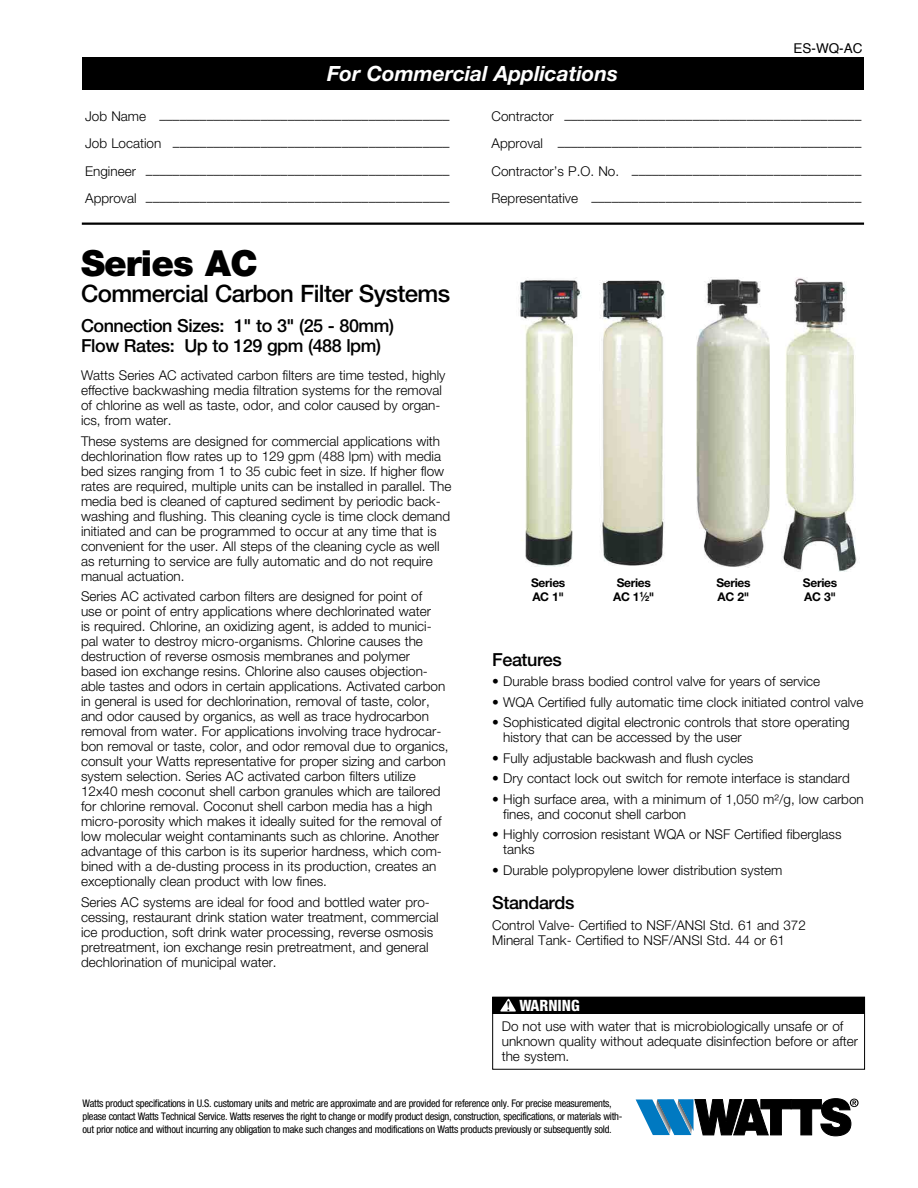
<style>
.page{position:relative;width:918px;height:1188px;background:#fff}
.page>*{position:absolute;margin:0;border:0;box-sizing:border-box;transform-origin:0 0}
.t1{font:900 36px "Helvetica Neue LT Std";letter-spacing:-.025em;color:#000}
.t2{font:500 24px "Helvetica Neue LT Std";letter-spacing:-.025em;color:#000}
.t3{font:italic 700 21px "Helvetica Neue LT Std";color:#fff}
.t4{font:500 18px/19.5px "Helvetica Neue LT Std";letter-spacing:-.025em;color:#000}
.t5{font:800 condensed 15.6px "Helvetica Neue LT Std";color:#fff}
.t6{font:300 13.5px/15px "Helvetica Neue LT Std";color:#000}
.t7{font:13.5px "Helvetica";color:#000}
.t8{font:700 12px/13.5px "Helvetica Neue LT Std";letter-spacing:-.025em;color:#000}
.t9{font:condensed 10.5px/13.2px "Helvetica Neue LT Std";letter-spacing:-.025em;color:#000}
.s1{font-size:7.5px}
.s2{font-family:"Minion Pro Semibold Subh";font-weight:400;font-stretch:normal;font-size:14.55px;color:#000}
</style>
<div class="page">
<img style="left:520px;top:277px;width:62px;height:290px">
<img style="left:696px;top:279px;width:74px;height:288px">
<img style="left:781px;top:278px;width:76px;height:293px">
<img style="left:600px;top:280px;width:65px;height:286px">
<div style="left:82px;top:57px;width:781px;height:32px;background:#000"></div>
<hr style="left:82px;top:223px;width:782px;height:2px;background:#000">
<div style="left:492px;top:997px;width:373px;height:17px;background:#000"></div>
<svg style="left:500px;top:999px;width:16px;height:13px"></svg>
<div style="left:492px;top:997px;width:373px;height:73px;border:1px solid #000"></div>
<svg style="left:636px;top:1098px;width:223px;height:38px"></svg>
<h3 class="t3" style="left:327px;top:60px;width:292px">For Commercial Applications</h3>
<p class="t7" style="left:794px;top:37px;width:70px">ES-WQ-AC</p>
<p class="t6" style="left:85px;top:112px;width:366px">Job Name –––––––––––––––––––––––––––––––––––––––––––</p>
<p class="t6" style="left:492px;top:112px;width:371px">Contractor ––––––––––––––––––––––––––––––––––––––––––––</p>
<p class="t6" style="left:85px;top:139px;width:366px">Job Location –––––––––––––––––––––––––––––––––––––––––</p>
<p class="t6" style="left:492px;top:139px;width:371px">Approval –––––––––––––––––––––––––––––––––––––––––––––</p>
<p class="t6" style="left:85px;top:166px;width:366px">Engineer –––––––––––––––––––––––––––––––––––––––––––––</p>
<p class="t6" style="left:492px;top:166px;width:371px">Contractor’s P.O. No. ––––––––––––––––––––––––––––––––––</p>
<p class="t6" style="left:85px;top:193px;width:366px">Approval –––––––––––––––––––––––––––––––––––––––––––––</p>
<p class="t6" style="left:492px;top:193px;width:371px">Representative ––––––––––––––––––––––––––––––––––––––––</p>
<h1 class="t1" style="left:81px;top:242px;width:178px">Series AC</h1>
<h2 class="t2" style="left:81px;top:279px;width:371px">Commercial Carbon Filter Systems</h2>
<h3 class="t4" style="left:81px;top:316px;width:315px">Connection Sizes: 1" to 3" (25 - 80mm)<br>Flow Rates: Up to 129 gpm (488 lpm)</h3>
<p class="t6" style="left:81px;top:368px;width:366px">Watts Series AC activated carbon filters are time tested, highly effective backwashing media filtration systems for the removal of chlorine as well as taste, odor, and color caused by organ&shy;ics, from water.</p>
<p class="t6" style="left:81px;top:433px;width:372px">These systems are designed for commercial applications with dechlorination flow rates up to 129 gpm (488 lpm) with media bed sizes ranging from 1 to 35 cubic feet in size. If higher flow rates are required, multiple units can be installed in parallel. The media bed is cleaned of captured sediment by periodic back&shy;washing and flushing. This cleaning cycle is time clock demand initiated and can be programmed to occur at any time that is convenient for the user. All steps of the cleaning cycle as well as returning to service are fully automatic and do not require manual actuation.</p>
<p class="t6" style="left:81px;top:589px;width:369px">Series AC activated carbon filters are designed for point of<br>use or point of entry applications where dechlorinated water<br>is required. Chlorine, an oxidizing agent, is added to munici&shy;pal water to destroy micro-organisms. Chlorine causes the destruction of reverse osmosis membranes and polymer based ion exchange resins. Chlorine also causes objection&shy;able tastes and odors in certain applications. Activated carbon in general is used for dechlorination, removal of taste, color, and odor caused by organics, as well as trace hydrocarbon removal from water. For applications involving trace hydrocar&shy;bon removal or taste, color, and odor removal due to organics, consult your Watts representative for proper sizing and carbon system selection. Series AC activated carbon filters utilize 12x40 mesh coconut shell carbon granules which are tailored for chlorine removal. Coconut shell carbon media has a high micro-porosity which makes it ideally suited for the removal of low molecular weight contaminants such as chlorine. Another advantage of this carbon is its superior hardness, which com&shy;bined with a de-dusting process in its production, creates an exceptionally clean product with low fines.</p>
<p class="t6" style="left:81px;top:894px;width:359px">Series AC systems are ideal for food and bottled water pro&shy;cessing, restaurant drink station water treatment, commercial ice production, soft drink water processing, reverse osmosis pretreatment, ion exchange resin pretreatment, and general dechlorination of municipal water.</p>
<p class="t8" style="left:531px;top:576px;width:36px">Series<br>AC 1"</p>
<p class="t8" style="left:613px;top:576px;width:43px">Series<br>AC 1<sup>1</sup>⁄<span class="s1">2</span>"</p>
<p class="t8" style="left:716px;top:576px;width:36px">Series<br>AC 2"</p>
<p class="t8" style="left:803px;top:576px;width:36px">Series<br>AC 3"</p>
<h3 class="t4" style="left:492px;top:650px;width:71px">Features</h3>
<p class="t6" style="left:492px;top:674px;width:329px">• Durable brass bodied control valve for years of service</p>
<p class="t6" style="left:492px;top:694px;width:373px">• WQA Certified fully automatic time clock initiated control valve</p>
<p class="t6" style="left:503px;top:715px;width:348px;text-indent:-11px">• Sophisticated digital electronic controls that store operating history that can be accessed by the user</p>
<p class="t6" style="left:492px;top:750px;width:263px">• Fully adjustable backwash and flush cycles</p>
<p class="t6" style="left:492px;top:771px;width:359px">• Dry contact lock out switch for remote interface is standard</p>
<p class="t6" style="left:503px;top:791px;width:362px;text-indent:-11px">• High surface area, with a minimum of 1,050 m²/g, low carbon fines, and coconut shell carbon</p>
<p class="t6" style="left:503px;top:827px;width:340px;text-indent:-11px">• Highly corrosion resistant WQA or NSF Certified fiberglass tanks</p>
<p class="t6" style="left:492px;top:862px;width:292px">• Durable polypropylene lower distribution system</p>
<h3 class="t4" style="left:492px;top:893px;width:84px">Standards</h3>
<p class="t6" style="left:492px;top:917px;width:315px">Control Valve- Certified to NSF/ANSI Std. 61 and 372<br>Mineral Tank- Certified to NSF/ANSI Std. 44 or 61</p>
<p class="t5" style="left:506px;top:996px;width:75px"><span class="s2">!</span> WARNING</p>
<p class="t6" style="left:502px;top:1018px;width:358px">Do not use with water that is microbiologically unsafe or of unknown quality without adequate disinfection before or after the system.</p>
<p class="t9" style="left:82px;top:1096px;width:542px">Watts product specifications in U.S. customary units and metric are approximate and are provided for reference only. For precise measurements, please contact Watts Technical Service. Watts reserves the right to change or modify product design, construction, specifications, or materials with&shy;out prior notice and without incurring any obligation to make such changes and modifications on Watts products previously or subsequently sold.</p>
</div>
